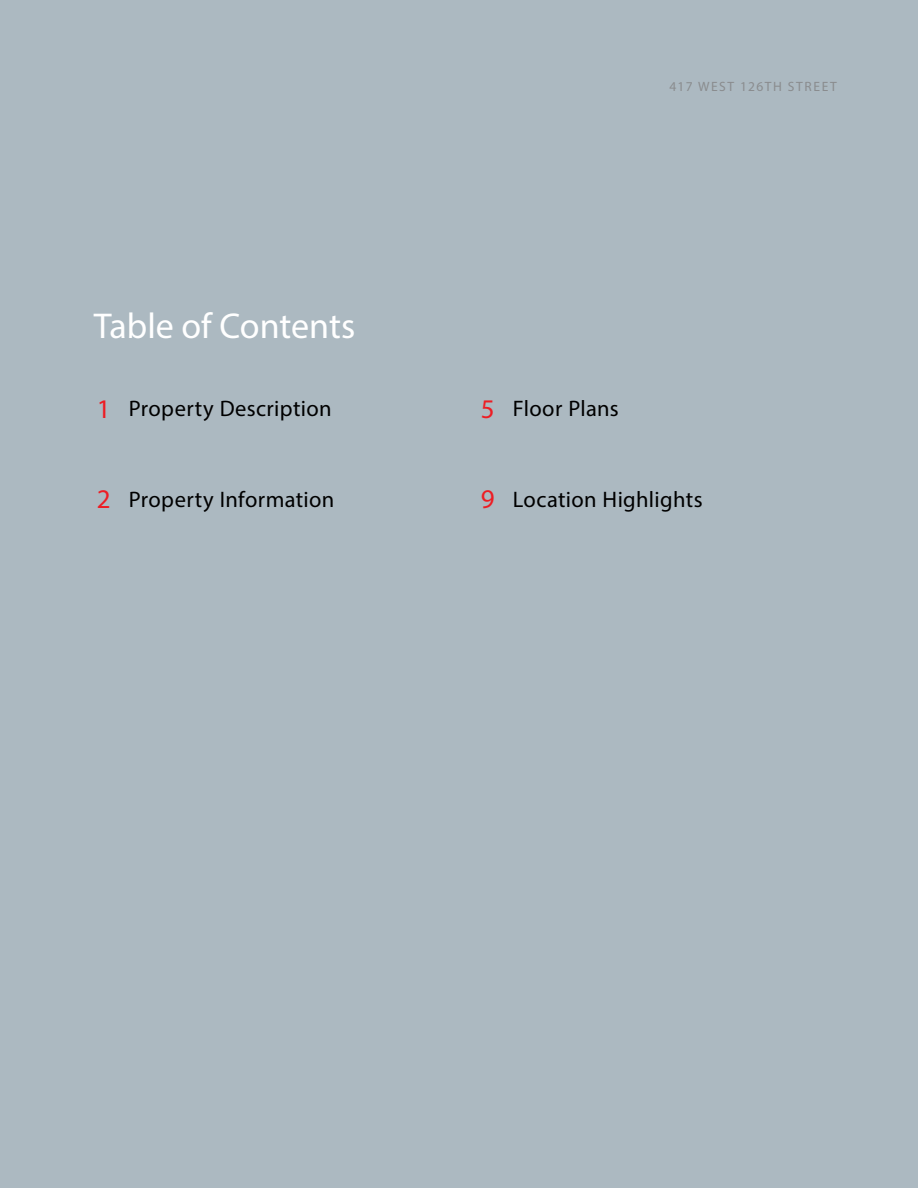
<style>
.page{position:relative;width:918px;height:1188px;background:#acb9c1}
.page>*{position:absolute;margin:0;border:0;box-sizing:border-box;transform-origin:0 0}
.t1{font:36px "Myriad Pro";color:#fff}
.t2{font:27px "Myriad Pro";color:#ed1d24}
.t3{font:22.5px "Myriad Pro";letter-spacing:.015em;color:#000}
.t4{font:13.5px "Myriad Pro";letter-spacing:.12em;color:#8a8c8e}
</style>
<div class="page">
<p class="t4" style="left:669px;top:78px;width:169px">417 WEST 126TH STREET</p>
<h1 class="t1" style="left:94px;top:304px;width:263px">Table of Contents</h1>
<p class="t2" style="left:97px;top:392px;width:15px">1</p>
<p class="t3" style="left:129px;top:394px;width:204px">Property Description</p>
<p class="t2" style="left:481px;top:392px;width:15px">5</p>
<p class="t3" style="left:513px;top:394px;width:108px">Floor Plans</p>
<p class="t2" style="left:97px;top:482px;width:15px">2</p>
<p class="t3" style="left:129px;top:486px;width:207px">Property Information</p>
<p class="t2" style="left:481px;top:482px;width:15px">9</p>
<p class="t3" style="left:513px;top:486px;width:191px">Location Highlights</p>
</div>
